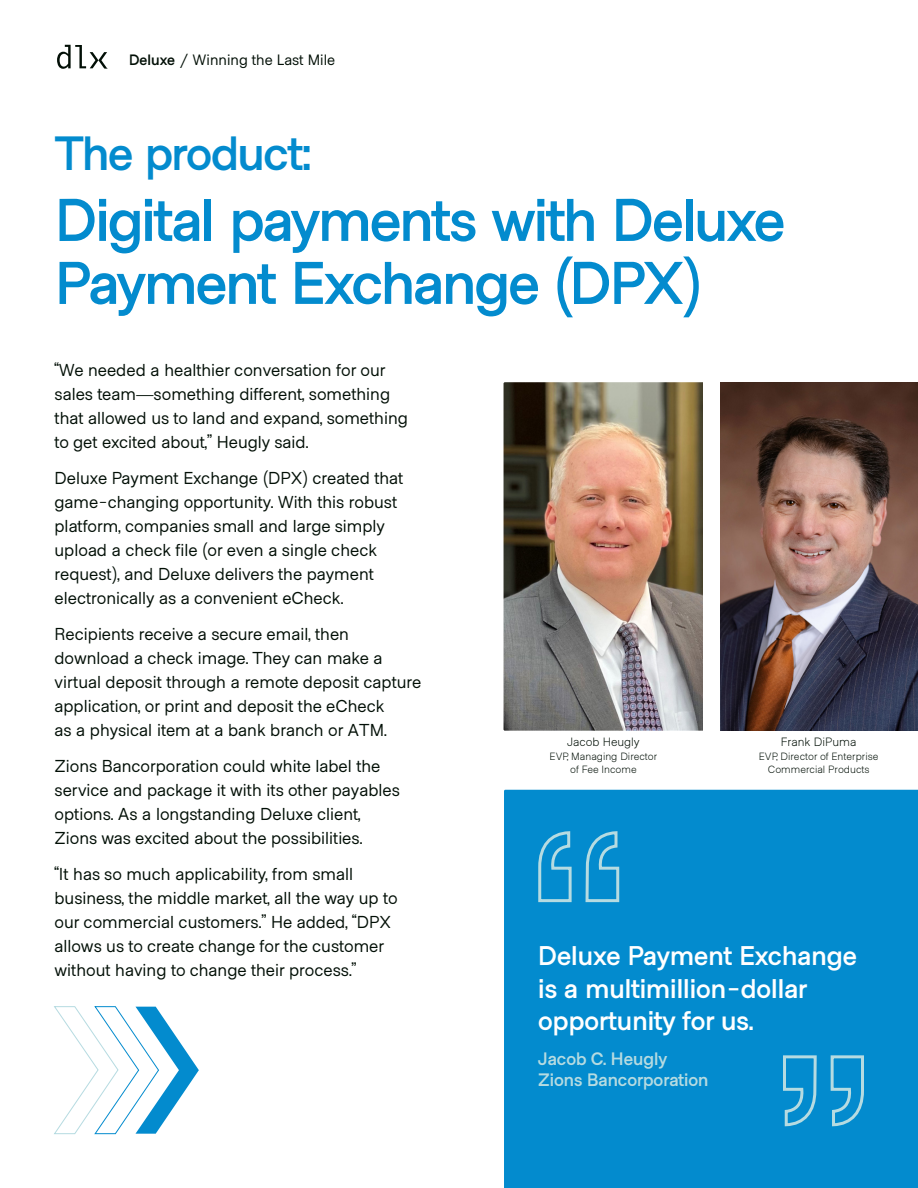
<style>
.page{position:relative;width:918px;height:1188px;background:#fff}
.page>*{position:absolute;margin:0;border:0;box-sizing:border-box;transform-origin:0 0}
.t1{font:700 60px/63px "Metro Sans";letter-spacing:-.03em;color:#038bce}
.t2{font:700 48px "Metro Sans";letter-spacing:-.025em;color:#038bce}
.t3{font:700 27px/32.4px "Metro Sans";color:#fff}
.t4{font:700 18px/21.6px "Metro Sans";color:#b6dbe1}
.t5{font:17.25px/24px "Metro Sans";color:#020f06}
.t6{font:15px "Metro Sans";color:#020f06}
.t7{font:300 12px "Metro Sans";color:#020f06}
.t8{font:300 10.5px/13.5px "Metro Sans";color:#020f06;text-align:center}
.s1{font-weight:700}
</style>
<div class="page">
<svg style="left:54px;top:1006px;width:145px;height:129px"></svg>
<div style="left:504px;top:790px;width:414px;height:398px;background:#038bce"></div>
<img style="left:504px;top:382px;width:199px;height:349px">
<svg style="left:537px;top:830px;width:84px;height:74px;background:#279bd1"></svg>
<svg style="left:782px;top:1054px;width:84px;height:74px;background:#269bd1"></svg>
<svg style="left:57px;top:45px;width:50px;height:24px"></svg>
<img style="left:720px;top:382px;width:198px;height:349px">
<p class="t6" style="left:129px;top:51px;width:208px"><span class="s1">Deluxe</span> / Winning the Last Mile</p>
<p class="t2" style="left:55px;top:126px;width:260px">The product:</p>
<p class="t1" style="left:55px;top:191px;width:732px">Digital payments with Deluxe<br>Payment Exchange (DPX)</p>
<p class="t5" style="left:55px;top:359px;width:355px">“We needed a healthier conversation for our sales team—something different, something that allowed us to land and expand, something to get excited about,” Heugly said.</p>
<p class="t5" style="left:55px;top:467px;width:350px">Deluxe Payment Exchange (DPX) created that game-changing opportunity. With this robust platform, companies small and large simply upload a check file (or even a single check request), and Deluxe delivers the payment electronically as a convenient eCheck.</p>
<p class="t5" style="left:55px;top:623px;width:368px">Recipients receive a secure email, then download a check image. They can make a virtual deposit through a remote deposit capture application, or print and deposit the eCheck<br>as a physical item at a bank branch or ATM.</p>
<p class="t5" style="left:55px;top:755px;width:347px">Zions Bancorporation could white label the service and package it with its other payables options. As a longstanding Deluxe client, Zions was excited about the possibilities.</p>
<p class="t5" style="left:55px;top:863px;width:345px">“It has so much applicability, from small business, the middle market, all the way up to our commercial customers.” He added, “DPX allows us to create change for the customer without having to change their process.”</p>
<p class="t7" style="left:567px;top:735px;width:74px">Jacob Heugly</p>
<p class="t8" style="left:550px;top:750px;width:109px">EVP, Managing Director of Fee Income</p>
<p class="t7" style="left:781px;top:735px;width:77px">Frank DiPuma</p>
<p class="t8" style="left:759px;top:750px;width:121px">EVP, Director of Enterprise<br>Commercial Products</p>
<p class="t3" style="left:538px;top:941px;width:320px">Deluxe Payment Exchange is a multimillion-dollar opportunity for us.</p>
<p class="t4" style="left:538px;top:1049px;width:172px">Jacob C. Heugly<br>Zions Bancorporation</p>
</div>
